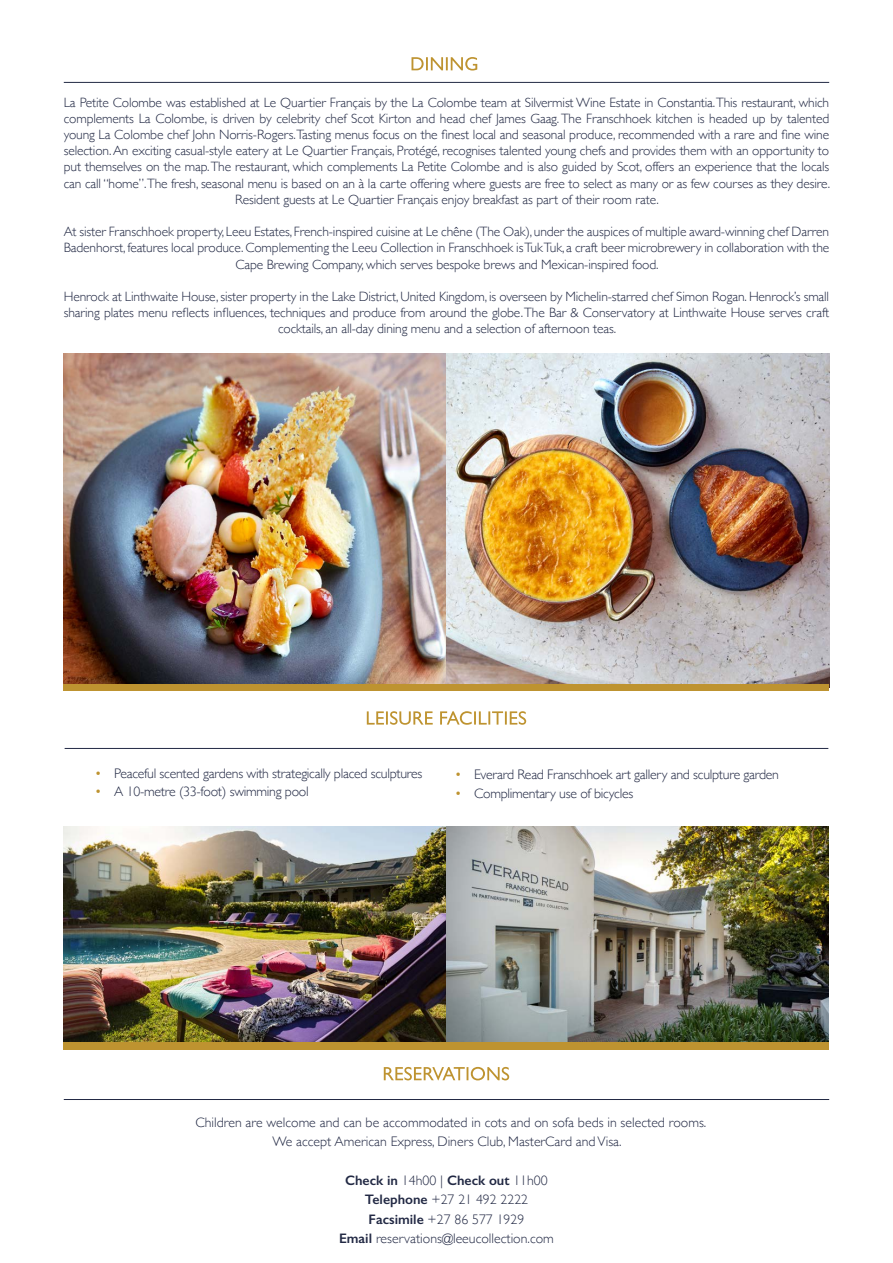
<style>
.page{position:relative;width:893px;height:1263px;background:#fff}
.page>*{position:absolute;margin:0;border:0;box-sizing:border-box;transform-origin:0 0}
.t1{font:300 13.8px/19.4px "Gill Sans";color:#222944;text-align:center}
.t2{font:300 13.8px "Gill Sans";letter-spacing:-.02em;color:#222944}
.t3{font:300 13.5px/16.2px "Gill Sans";letter-spacing:-.01em;color:#222944;text-align:center}
.s1{color:#be9330}
.s2{font-weight:600}
</style>
<div class="page">
<img style="left:64px;top:353px;width:765px;height:331px">
<svg style="left:411px;top:57px;width:66px;height:14px"></svg>
<hr style="left:64px;top:82px;width:765px;height:1px;background:#222944">
<div style="left:64px;top:684px;width:765px;height:6px;background:#be9330"></div>
<svg style="left:367px;top:711px;width:159px;height:14px"></svg>
<hr style="left:65px;top:748px;width:763px;height:1px;background:#222944">
<img style="left:64px;top:826px;width:764px;height:216px">
<div style="left:64px;top:1042px;width:765px;height:8px;background:#be9330"></div>
<svg style="left:384px;top:1067px;width:125px;height:13px"></svg>
<hr style="left:64px;top:1099px;width:765px;height:1px;background:#222944">
<p class="t3" style="left:64px;top:93px;width:768px">La Petite Colombe was established at Le Quartier Français by the La Colombe team at Silvermist Wine Estate in Constantia. This restaurant, which complements La Colombe, is driven by celebrity chef Scot Kirton and head chef James Gaag. The Franschhoek kitchen is headed up by talented young La Colombe chef John Norris-Rogers.Tasting menus focus on the finest local and seasonal produce, recommended with a rare and fine wine selection. An exciting casual-style eatery at Le Quartier Français, Protégé, recognises talented young chefs and provides them with an opportunity to put themselves on the map. The restaurant, which complements La Petite Colombe and is also guided by Scot, offers an experience that the locals can call “home”.The fresh, seasonal menu is based on an à la carte offering where guests are free to select as many or as few courses as they desire.<br>Resident guests at Le Quartier Français enjoy breakfast as part of their room rate.</p>
<p class="t3" style="left:64px;top:223px;width:767px">At sister Franschhoek property, Leeu Estates, French-inspired cuisine at Le chêne (The Oak), under the auspices of multiple award-winning chef Darren<br>Badenhorst, features local produce. Complementing the Leeu Collection in Franschhoek is Tuk Tuk, a craft beer microbrewery in collaboration with the<br>Cape Brewing Company, which serves bespoke brews and Mexican-inspired food.</p>
<p class="t3" style="left:64px;top:288px;width:767px">Henrock at Linthwaite House, sister property in the Lake District, United Kingdom, is overseen by Michelin-starred chef Simon Rogan. Henrock’s small sharing plates menu reflects influences, techniques and produce from around the globe. The Bar &amp; Conservatory at Linthwaite House serves craft cocktails, an all-day dining menu and a selection of afternoon teas.</p>
<p class="t2" style="left:95px;top:763px;width:329px"><span class="s1">•</span> Peaceful scented gardens with strategically placed sculptures</p>
<p class="t2" style="left:95px;top:781px;width:215px"><span class="s1">•</span> A 10-metre (33-foot) swimming pool</p>
<p class="t2" style="left:455px;top:763px;width:326px"><span class="s1">•</span> Everard Read Franschhoek art gallery and sculpture garden</p>
<p class="t2" style="left:455px;top:783px;width:180px"><span class="s1">•</span> Complimentary use of bicycles</p>
<p class="t1" style="left:195px;top:1112px;width:512px">Children are welcome and can be accommodated in cots and on sofa beds in selected rooms.<br>We accept American Express, Diners Club, MasterCard and Visa.</p>
<p class="t1" style="left:339px;top:1170px;width:216px"><span class="s2">Check in</span> 14h00 | <span class="s2">Check out</span> 11h00<br><span class="s2">Telephone</span> +27 21 492 2222<br><span class="s2">Facsimile</span> +27 86 577 1929<br><span class="s2">Email</span> reservations@leeucollection.com</p>
</div>
